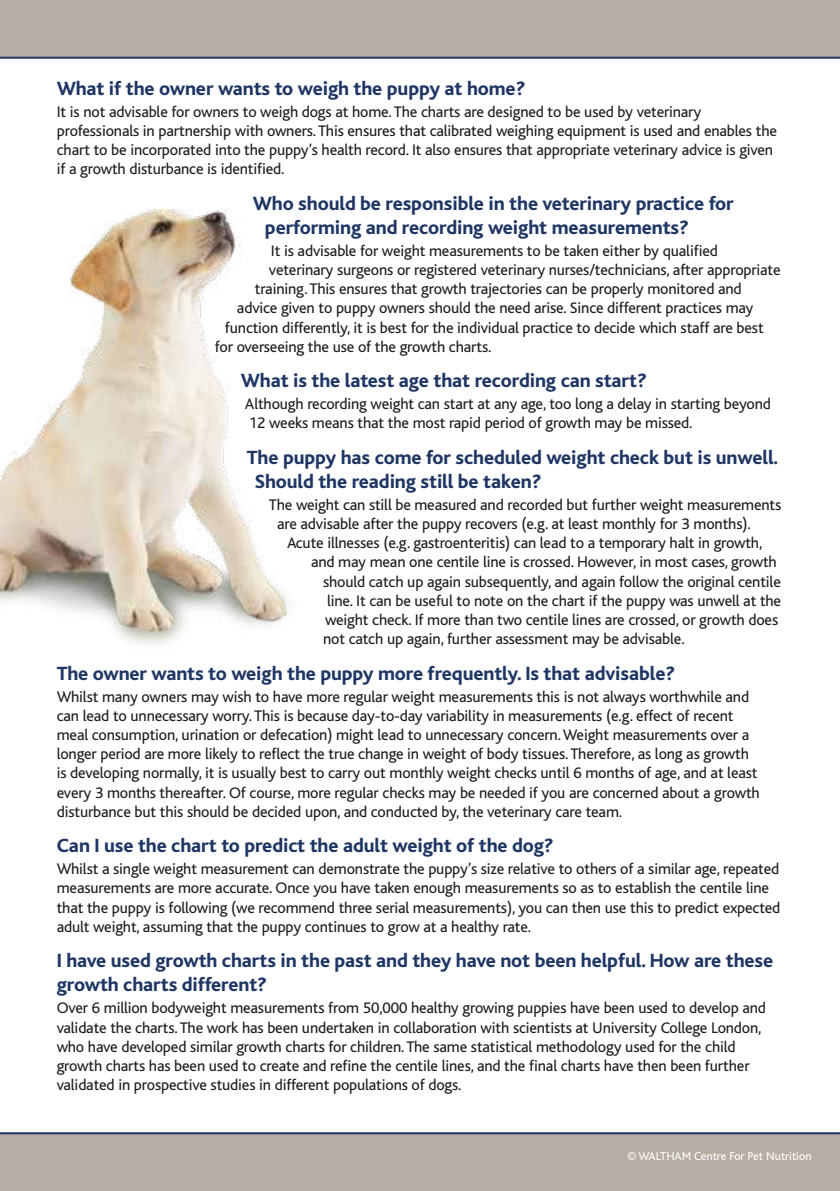
<style>
.page{position:relative;width:840px;height:1191px;background:#fff}
.page>*{position:absolute;margin:0;border:0;box-sizing:border-box;transform-origin:0 0}
.t1{font:800 20px/24px "Bliss";letter-spacing:-.005em;color:#1f3664}
.t2{font:16px/19.2px "Bliss";letter-spacing:-.01em;color:#1d1d1b}
.t3{font:12px "Bliss";color:#fff}
</style>
<div class="page">
<div style="left:0;top:1132px;width:839px;height:59px;background:#b7ada5"></div>
<div style="left:0;top:0;width:839px;height:59px;background:#b7ada5"></div>
<img style="left:0;top:208px;width:289px;height:437px">
<p class="t1" style="left:57px;top:77px;width:470px">What if the owner wants to weigh the puppy at home?</p>
<p class="t2" style="left:57px;top:102px;width:721px">It is not advisable for owners to weigh dogs at home. The charts are designed to be used by veterinary professionals in partnership with owners. This ensures that calibrated weighing equipment is used and enables the chart to be incorporated into the puppy’s health record. It also ensures that appropriate veterinary advice is given if a growth disturbance is identified.</p>
<p class="t1" style="left:265px;top:192px;width:470px;text-indent:-12px">Who should be responsible in the veterinary practice for performing and recording weight measurements?</p>
<p class="t2" style="left:271px;top:241px;width:448px">It is advisable for weight measurements to be taken either by qualified</p>
<p class="t2" style="left:269px;top:260px;width:513px">veterinary surgeons or registered veterinary nurses/technicians, after appropriate</p>
<p class="t2" style="left:255px;top:280px;width:488px">training. This ensures that growth trajectories can be properly monitored and</p>
<p class="t2" style="left:237px;top:299px;width:517px">advice given to puppy owners should the need arise. Since different practices may</p>
<p class="t2" style="left:225px;top:318px;width:540px">function differently, it is best for the individual practice to decide which staff are best</p>
<p class="t2" style="left:215px;top:337px;width:278px">for overseeing the use of the growth charts.</p>
<p class="t1" style="left:241px;top:369px;width:407px">What is the latest age that recording can start?</p>
<p class="t2" style="left:245px;top:395px;width:527px">Although recording weight can start at any age, too long a delay in starting beyond<br>12 weeks means that the most rapid period of growth may be missed.</p>
<p class="t1" style="left:255px;top:445px;width:524px;text-indent:-8px">The puppy has come for scheduled weight check but is unwell.<br>Should the reading still be taken?</p>
<p class="t2" style="left:277px;top:495px;width:505px;text-indent:-8px">The weight can still be measured and recorded but further weight measurements are advisable after the puppy recovers (e.g. at least monthly for 3 months).</p>
<p class="t2" style="left:287px;top:533px;width:476px">Acute illnesses (e.g. gastroenteritis) can lead to a temporary halt in growth,</p>
<p class="t2" style="left:311px;top:553px;width:467px">and may mean one centile line is crossed. However, in most cases, growth</p>
<p class="t2" style="left:323px;top:572px;width:459px">should catch up again subsequently, and again follow the original centile</p>
<p class="t2" style="left:327px;top:591px;width:455px">line. It can be useful to note on the chart if the puppy was unwell at the</p>
<p class="t2" style="left:325px;top:610px;width:454px">weight check. If more than two centile lines are crossed, or growth does</p>
<p class="t2" style="left:323px;top:629px;width:363px">not catch up again, further assessment may be advisable.</p>
<p class="t1" style="left:57px;top:661px;width:619px">The owner wants to weigh the puppy more frequently. Is that advisable?</p>
<p class="t2" style="left:57px;top:687px;width:704px">Whilst many owners may wish to have more regular weight measurements this is not always worthwhile and can lead to unnecessary worry. This is because day-to-day variability in measurements (e.g. effect of recent meal consumption, urination or defecation) might lead to unnecessary concern. Weight measurements over a longer period are more likely to reflect the true change in weight of body tissues. Therefore, as long as growth is developing normally, it is usually best to carry out monthly weight checks until 6 months of age, and at least every 3 months thereafter. Of course, more regular checks may be needed if you are concerned about a growth disturbance but this should be decided upon, and conducted by, the veterinary care team.</p>
<p class="t1" style="left:57px;top:834px;width:498px">Can I use the chart to predict the adult weight of the dog?</p>
<p class="t2" style="left:57px;top:859px;width:724px">Whilst a single weight measurement can demonstrate the puppy’s size relative to others of a similar age, repeated measurements are more accurate. Once you have taken enough measurements so as to establish the centile line that the puppy is following (we recommend three serial measurements), you can then use this to predict expected adult weight, assuming that the puppy continues to grow at a healthy rate.</p>
<p class="t1" style="left:57px;top:949px;width:717px">I have used growth charts in the past and they have not been helpful. How are these growth charts different?</p>
<p class="t2" style="left:57px;top:998px;width:710px">Over 6 million bodyweight measurements from 50,000 healthy growing puppies have been used to develop and validate the charts. The work has been undertaken in collaboration with scientists at University College London, who have developed similar growth charts for children. The same statistical methodology used for the child growth charts has been used to create and refine the centile lines, and the final charts have then been further validated in prospective studies in different populations of dogs.</p>
<p class="t3" style="left:626px;top:1150px;width:186px">© WALTHAM Centre For Pet Nutrition</p>
</div>
